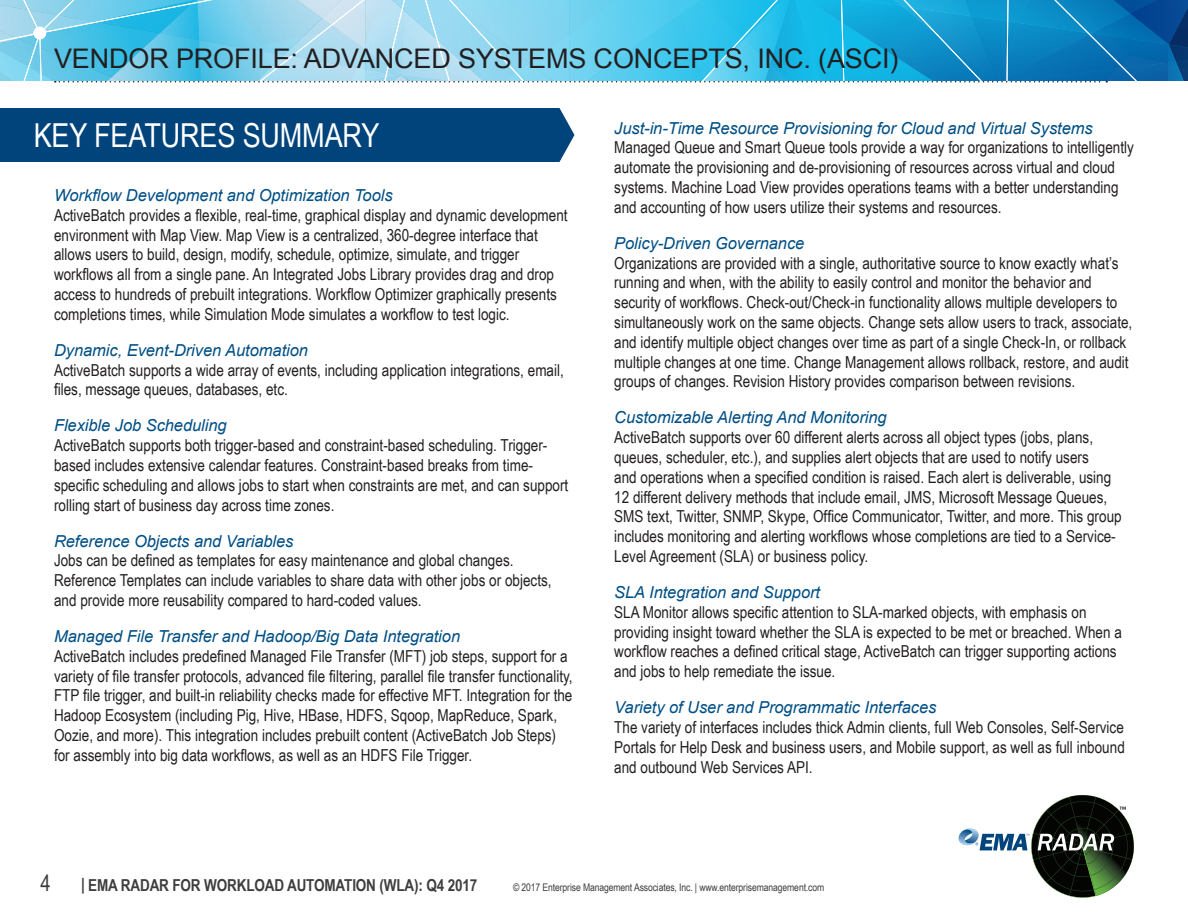
<style>
.page{position:relative;width:1188px;height:918px;background:#fff}
.page>*{position:absolute;margin:0;border:0;box-sizing:border-box;transform-origin:0 0}
.ARROW_HEADER{font:33px "Arial Narrow";letter-spacing:-.005em;color:#fff}
.t1{font:27px "Arial";letter-spacing:-.005em;color:#231f20}
.t2{font:22.5px "Arial Narrow";color:#3e3e3f}
.t3{font:16.5px/19.8px "Arial Narrow";color:#231f20}
.Vendor_Heading_2{font:italic 16.5px "Arial";letter-spacing:-.005em;color:#014f85}
.t4{font:700 16.5px "Arial Narrow";letter-spacing:-.01em;color:#3e3e3f}
.t5{font:10.5px "Arial Narrow";letter-spacing:-.01em;color:#3e3e3f}
</style>
<div class="page">
<svg style="left:0;top:0;width:1188px;height:82px;background:#55bae0"></svg>
<svg style="left:958px;top:795px;width:176px;height:103px"></svg>
<div style="left:0;top:108px;width:574px;height:54px;background:#00447b"></div>
<h2 class="t1" style="left:54px;top:40px;width:846px">VENDOR PROFILE: ADVANCED SYSTEMS CONCEPTS, INC. (ASCI)</h2>
<p class="ARROW_HEADER" style="left:34px;top:111px;width:347px">KEY FEATURES SUMMARY</p>
<p class="Vendor_Heading_2" style="left:54px;top:185px;width:340px">Workflow Development and Optimization Tools</p>
<p class="t3" style="left:54px;top:204px;width:515px">ActiveBatch provides a flexible, real-time, graphical display and dynamic development environment with Map View. Map View is a centralized, 360-degree interface that allows users to build, design, modify, schedule, optimize, simulate, and trigger workflows all from a single pane. An Integrated Jobs Library provides drag and drop access to hundreds of prebuilt integrations. Workflow Optimizer graphically presents completions times, while Simulation Mode simulates a workflow to test logic.</p>
<p class="Vendor_Heading_2" style="left:54px;top:339px;width:256px">Dynamic, Event-Driven Automation</p>
<p class="t3" style="left:54px;top:359px;width:511px">ActiveBatch supports a wide array of events, including application integrations, email, files, message queues, databases, etc.</p>
<p class="Vendor_Heading_2" style="left:54px;top:415px;width:174px">Flexible Job Scheduling</p>
<p class="t3" style="left:54px;top:435px;width:516px">ActiveBatch supports both trigger-based and constraint-based scheduling. Trigger&shy;based includes extensive calendar features. Constraint-based breaks from time&shy;specific scheduling and allows jobs to start when constraints are met, and can support rolling start of business day across time zones.</p>
<p class="Vendor_Heading_2" style="left:54px;top:530px;width:241px">Reference Objects and Variables</p>
<p class="t3" style="left:54px;top:550px;width:499px">Jobs can be defined as templates for easy maintenance and global changes.<br>Reference Templates can include variables to share data with other jobs or objects, and provide more reusability compared to hard-coded values.</p>
<p class="Vendor_Heading_2" style="left:54px;top:626px;width:408px">Managed File Transfer and Hadoop/Big Data Integration</p>
<p class="t3" style="left:54px;top:645px;width:520px">ActiveBatch includes predefined Managed File Transfer (MFT) job steps, support for a variety of file transfer protocols, advanced file filtering, parallel file transfer functionality, FTP file trigger, and built-in reliability checks made for effective MFT. Integration for the Hadoop Ecosystem (including Pig, Hive, HBase, HDFS, Sqoop, MapReduce, Spark, Oozie, and more). This integration includes prebuilt content (ActiveBatch Job Steps) for assembly into big data workflows, as well as an HDFS File Trigger.</p>
<p class="Vendor_Heading_2" style="left:614px;top:117px;width:480px">Just-in-Time Resource Provisioning for Cloud and Virtual Systems</p>
<p class="t3" style="left:614px;top:137px;width:521px">Managed Queue and Smart Queue tools provide a way for organizations to intelligently automate the provisioning and de-provisioning of resources across virtual and cloud systems. Machine Load View provides operations teams with a better understanding and accounting of how users utilize their systems and resources.</p>
<p class="Vendor_Heading_2" style="left:614px;top:232px;width:192px">Policy-Driven Governance</p>
<p class="t3" style="left:614px;top:252px;width:520px">Organizations are provided with a single, authoritative source to know exactly what’s running and when, with the ability to easily control and monitor the behavior and security of workflows. Check-out/Check-in functionality allows multiple developers to simultaneously work on the same objects. Change sets allow users to track, associate, and identify multiple object changes over time as part of a single Check-In, or rollback multiple changes at one time. Change Management allows rollback, restore, and audit groups of changes. Revision History provides comparison between revisions.</p>
<p class="Vendor_Heading_2" style="left:614px;top:407px;width:274px">Customizable Alerting And Monitoring</p>
<p class="t3" style="left:614px;top:427px;width:509px">ActiveBatch supports over 60 different alerts across all object types (jobs, plans, queues, scheduler, etc.), and supplies alert objects that are used to notify users<br>and operations when a specified condition is raised. Each alert is deliverable, using 12 different delivery methods that include email, JMS, Microsoft Message Queues, SMS text, Twitter, SNMP, Skype, Office Communicator, Twitter, and more. This group includes monitoring and alerting workflows whose completions are tied to a Service-Level Agreement (SLA) or business policy.</p>
<p class="Vendor_Heading_2" style="left:614px;top:581px;width:207px">SLA Integration and Support</p>
<p class="t3" style="left:614px;top:601px;width:509px">SLA Monitor allows specific attention to SLA-marked objects, with emphasis on providing insight toward whether the SLA is expected to be met or breached. When a workflow reaches a defined critical stage, ActiveBatch can trigger supporting actions and jobs to help remediate the issue.</p>
<p class="Vendor_Heading_2" style="left:614px;top:697px;width:324px">Variety of User and Programmatic Interfaces</p>
<p class="t3" style="left:614px;top:717px;width:512px;text-align:justify">The variety of interfaces includes thick Admin clients, full Web Consoles, Self-Service Portals for Help Desk and business users, and Mobile support, as well as full inbound and outbound Web Services API.</p>
<h3 class="t2" style="left:40px;top:867px;width:12px">4</h3>
<p class="t4" style="left:81px;top:873px;width:398px">| EMA RADAR FOR WORKLOAD AUTOMATION (WLA): Q4 2017</p>
<p class="t5" style="left:513px;top:880px;width:313px">© 2017 Enterprise Management Associates, Inc. | www.enterprisemanagement.com</p>
</div>
